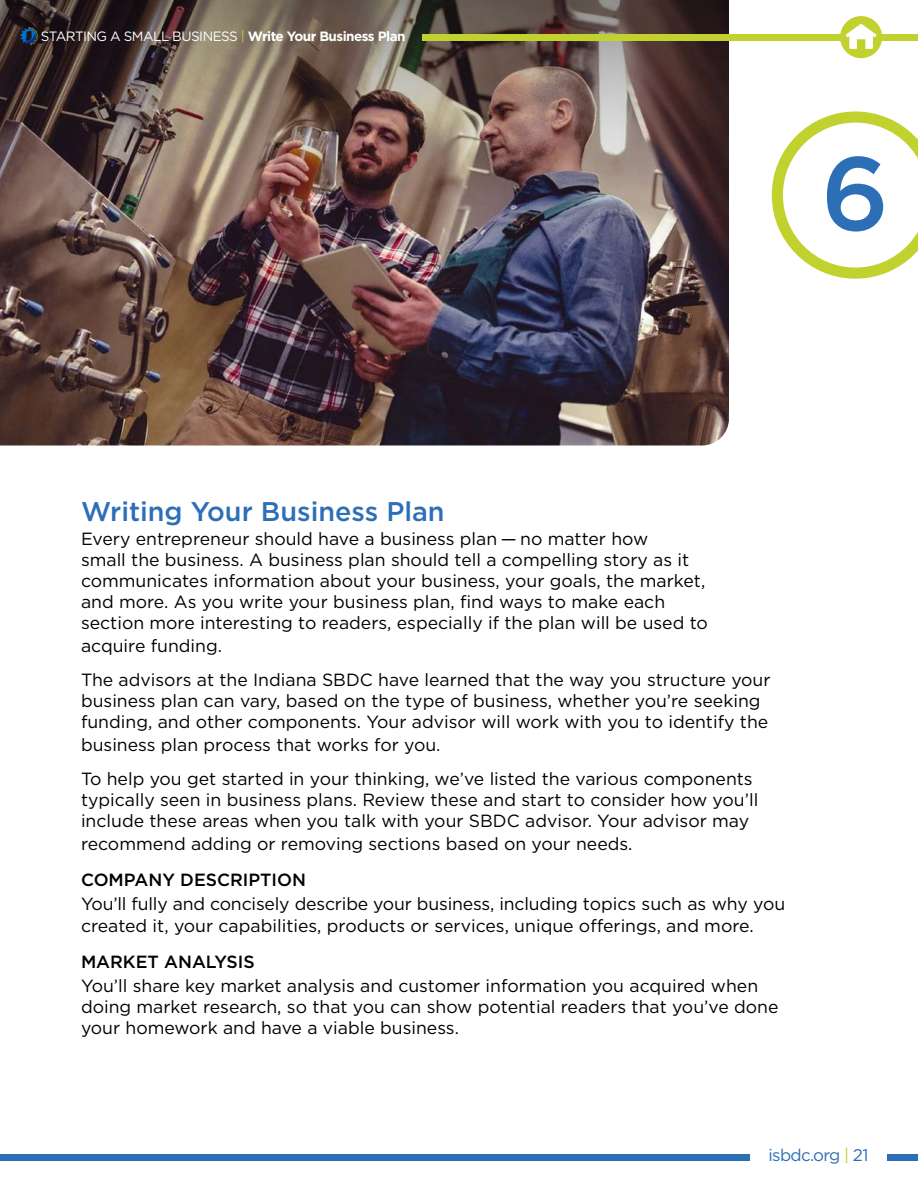
<style>
.page{position:relative;width:918px;height:1188px;background:#fff}
.page>*{position:absolute;margin:0;border:0;box-sizing:border-box;transform-origin:0 0}
.t1{font:500 104.1px "Gotham";color:#2c6fb7}
.t2{font:500 27px "Gotham";color:#2c6fb7}
.t3{font:17.7px/21.5px "Gotham";color:#000}
.t4{font:500 17.7px "Gotham";color:#000}
.t5{font:16.8px "Gotham";letter-spacing:-.04em;color:#2c6fb7}
.t6{font:13.5px "Gotham";letter-spacing:-.04em;color:#fff}
.s1{color:#c1d22f}
.s2{font-weight:700}
</style>
<div class="page">
<img style="left:0;top:395px;width:729px;height:51px">
<img style="left:0;top:0;width:729px;height:395px">
<div style="left:422px;top:34px;width:496px;height:6px;background:#c1d22f"></div>
<svg style="left:21px;top:27px;width:17px;height:18px"></svg>
<div style="left:0;top:1154px;width:750px;height:7px;background:#2c6fb7"></div>
<div style="left:888px;top:1154px;width:30px;height:7px;background:#2c6fb7"></div>
<svg style="left:772px;top:111px;width:146px;height:168px"></svg>
<div style="left:840px;top:16px;width:42px;height:42px;background:#c1d22f;border-radius:50%"></div>
<svg style="left:845px;top:24px;width:32px;height:25px"></svg>
<p class="t6" style="left:41px;top:31px;width:366px">STARTING A SMALL BUSINESS <span class="s1">|</span> <span class="s2">Write Your Business Plan</span></p>
<h1 class="t1" style="left:821px;top:147px;width:70px">6</h1>
<h2 class="t2" style="left:81px;top:500px;width:365px">Writing Your Business Plan</h2>
<p class="t3" style="left:81px;top:529px;width:628px">Every entrepreneur should have a business plan — no matter how<br>small the business. A business plan should tell a compelling story as it communicates information about your business, your goals, the market, and more. As you write your business plan, find ways to make each section more interesting to readers, especially if the plan will be used to acquire funding.</p>
<p class="t3" style="left:81px;top:670px;width:691px">The advisors at the Indiana SBDC have learned that the way you structure your business plan can vary, based on the type of business, whether you’re seeking funding, and other components. Your advisor will work with you to identify the business plan process that works for you.</p>
<p class="t3" style="left:81px;top:769px;width:679px">To help you get started in your thinking, we’ve listed the various components typically seen in business plans. Review these and start to consider how you’ll include these areas when you talk with your SBDC advisor. Your advisor may recommend adding or removing sections based on your needs.</p>
<p class="t4" style="left:81px;top:871px;width:227px">COMPANY DESCRIPTION</p>
<p class="t3" style="left:81px;top:893px;width:706px;line-height:22.5px">You’ll fully and concisely describe your business, including topics such as why you created it, your capabilities, products or services, unique offerings, and more.</p>
<p class="t4" style="left:81px;top:954px;width:175px">MARKET ANALYSIS</p>
<p class="t3" style="left:81px;top:976px;width:699px;line-height:21px">You’ll share key market analysis and customer information you acquired when doing market research, so that you can show potential readers that you’ve done your homework and have a viable business.</p>
<p class="t5" style="left:769px;top:1147px;width:101px">isbdc.org <span class="s1">|</span> 21</p>
</div>
